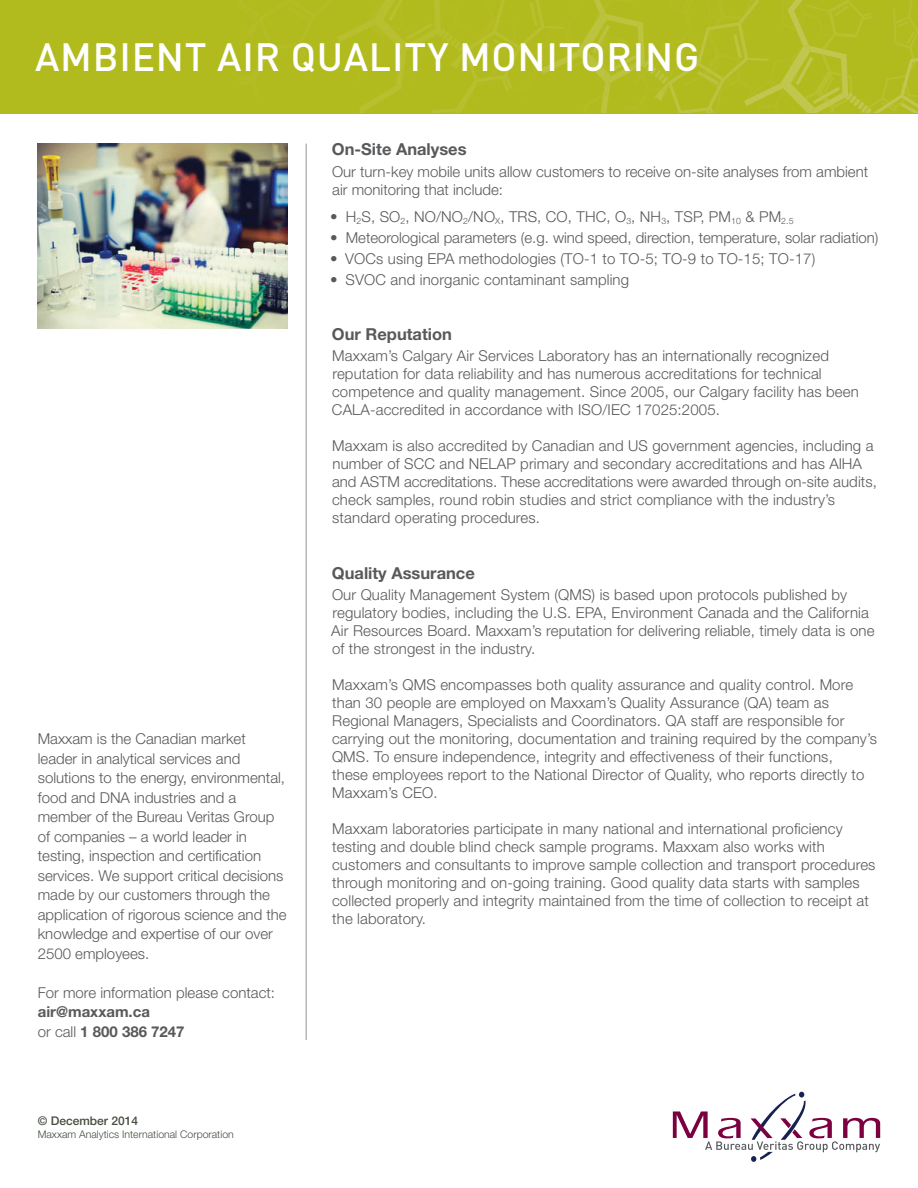
<style>
.page{position:relative;width:918px;height:1188px;background:#fff}
.page>*{position:absolute;margin:0;border:0;box-sizing:border-box;transform-origin:0 0}
.main_title{font:500 39px "DINOT";letter-spacing:.02em;color:#fff}
.section_title{font:700 16.5px "Helvetica Neue LT Std";color:#58595b}
.body_text{font:300 15px/18px "Helvetica Neue LT Std";letter-spacing:.01em;color:#58595b}
.t1{font:700 15px "Helvetica Neue LT Std";color:#58595b}
.t2{font:500 12px "Helvetica Neue LT Std";color:#444d3e}
.t3{font:300 10.5px "Helvetica Neue LT Std";color:#444d3e}
.s1{font-weight:700}
.s2{font-weight:300}
</style>
<div class="page">
<div style="left:0;top:0;width:918px;height:113px;background:#b2bb1e"></div>
<svg style="left:237px;top:0;width:681px;height:114px"></svg>
<hr style="left:306px;top:144px;width:1px;height:896px;background:#919496">
<svg style="left:673px;top:1092px;width:207px;height:70px"></svg>
<img style="left:38px;top:144px;width:249px;height:185px">
<p class="main_title" style="left:35px;top:32px;width:666px">AMBIENT AIR QUALITY MONITORING</p>
<p class="body_text" style="left:38px;top:729px;width:250px;line-height:19.5px">Maxxam is the Canadian market leader in analytical services and solutions to the energy, environmental, food and DNA industries and a member of the Bureau Veritas Group of companies – a world leader in testing, inspection and certification services. We support critical decisions made by our customers through the application of rigorous science and the knowledge and expertise of our over 2500 employees.</p>
<p class="body_text" style="left:38px;top:982px;width:239px;line-height:19.5px">For more information please contact: <span class="s1">air@maxxam.ca</span></p>
<p class="t1" style="left:38px;top:1022px;width:148px"><span class="s2">or call</span> 1 800 386 7247</p>
<p class="t2" style="left:38px;top:1113px;width:102px">© December 2014</p>
<p class="t3" style="left:38px;top:1128px;width:198px">Maxxam Analytics International Corporation</p>
<p class="section_title" style="left:332px;top:139px;width:136px">On-Site Analyses</p>
<p class="body_text" style="left:332px;top:162px;width:538px">Our turn-key mobile units allow customers to receive on-site analyses from ambient air monitoring that include:</p>
<p class="body_text" style="left:330px;top:208px;width:465px">• H<sub>2</sub>S, SO<sub>2</sub>, NO/NO<sub>2</sub>/NO<sub>X</sub>, TRS, CO, THC, O<sub>3</sub>, NH<sub>3</sub>, TSP, PM<sub>10</sub> &amp; PM<sub>2.5</sub></p>
<p class="body_text" style="left:330px;top:229px;width:550px">• Meteorological parameters (e.g. wind speed, direction, temperature, solar radiation)</p>
<p class="body_text" style="left:330px;top:250px;width:487px">• VOCs using EPA methodologies (TO-1 to TO-5; TO-9 to TO-15; TO-17)</p>
<p class="body_text" style="left:330px;top:271px;width:301px">• SVOC and inorganic contaminant sampling</p>
<p class="section_title" style="left:332px;top:324px;width:122px">Our Reputation</p>
<p class="body_text" style="left:332px;top:346px;width:528px">Maxxam’s Calgary Air Services Laboratory has an internationally recognized reputation for data reliability and has numerous accreditations for technical competence and quality management. Since 2005, our Calgary facility has been CALA-accredited in accordance with ISO/IEC 17025:2005.</p>
<p class="body_text" style="left:332px;top:436px;width:547px">Maxxam is also accredited by Canadian and US government agencies, including a number of SCC and NELAP primary and secondary accreditations and has AIHA and ASTM accreditations. These accreditations were awarded through on-site audits, check samples, round robin studies and strict compliance with the industry’s standard operating procedures.</p>
<p class="section_title" style="left:332px;top:563px;width:144px">Quality Assurance</p>
<p class="body_text" style="left:331px;top:585px;width:545px">Our Quality Management System (QMS) is based upon protocols published by regulatory bodies, including the U.S. EPA, Environment Canada and the California Air Resources Board. Maxxam’s reputation for delivering reliable, timely data is one of the strongest in the industry.</p>
<p class="body_text" style="left:332px;top:675px;width:546px">Maxxam’s QMS encompasses both quality assurance and quality control. More than 30 people are employed on Maxxam’s Quality Assurance (QA) team as Regional Managers, Specialists and Coordinators. QA staff are responsible for carrying out the monitoring, documentation and training required by the company’s QMS. To ensure independence, integrity and effectiveness of their functions,<br>these employees report to the National Director of Quality, who reports directly to Maxxam’s CEO.</p>
<p class="body_text" style="left:332px;top:819px;width:545px">Maxxam laboratories participate in many national and international proficiency testing and double blind check sample programs. Maxxam also works with customers and consultants to improve sample collection and transport procedures through monitoring and on-going training. Good quality data starts with samples collected properly and integrity maintained from the time of collection to receipt at the laboratory.</p>
</div>
